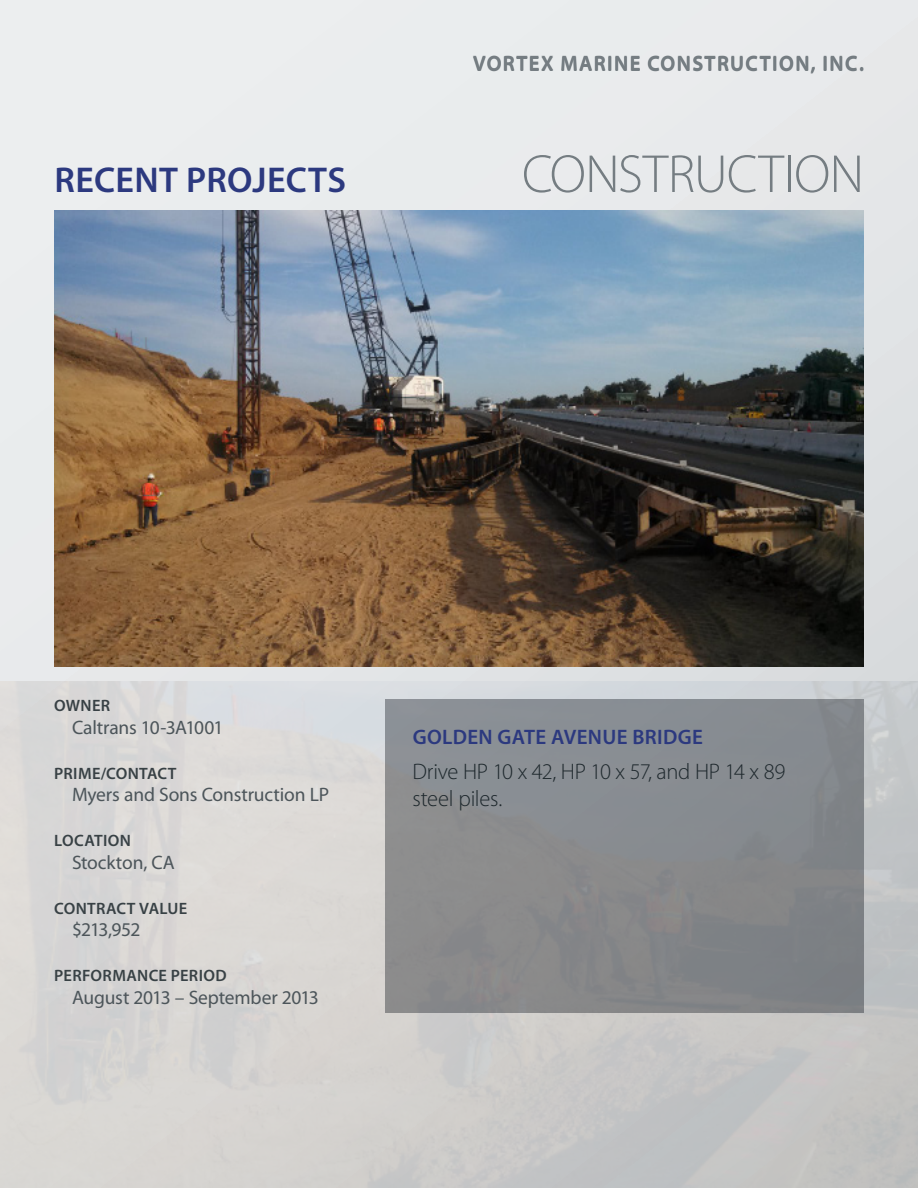
<style>
.page{position:relative;width:918px;height:1188px;background:#fff}
.page>*{position:absolute;margin:0;border:0;box-sizing:border-box;transform-origin:0 0}
.t1{font:300 54px "Myriad Pro";letter-spacing:-.015em;color:#757d82}
.t2{font:600 36px "Myriad Pro";letter-spacing:.005em;color:#2c397f}
.t3{font:300 22.5px/27px "Myriad Pro";letter-spacing:-.015em;color:#1e282d}
.t4{font:600 21px "Myriad Pro";letter-spacing:.065em;color:#757d82}
.t5{font:600 21px "Myriad Pro";letter-spacing:.015em;color:#2c397f}
.t6{font:19.5px "Myriad Pro";letter-spacing:-.01em;color:#4c555a}
.t7{font:600 16.5px "Myriad Pro";letter-spacing:.02em;color:#384145}
</style>
<div class="page">
<div style="left:0;top:0;width:918px;height:1188px;background:linear-gradient(to right,#ebedee,#e3e5e7)"></div>
<img style="left:0;top:681px;width:918px;height:507px">
<div style="left:385px;top:699px;width:479px;height:314px;background:#888a8c"></div>
<img style="left:54px;top:211px;width:810px;height:455px">
<h2 class="t2" style="left:54px;top:157px;width:82px">RECENT</h2>
<h2 class="t2" style="left:186px;top:157px;width:162px">PROJECTS</h2>
<p class="t4" style="left:473px;top:51px;width:392px">VORTEX MARINE CONSTRUCTION, INC.</p>
<h1 class="t1" style="left:522px;top:142px;width:344px">CONSTRUCTION</h1>
<p class="t7" style="left:54px;top:695px;width:58px">OWNER</p>
<p class="t6" style="left:72px;top:715px;width:153px">Caltrans 10-3A1001</p>
<p class="t7" style="left:54px;top:763px;width:124px">PRIME/CONTACT</p>
<p class="t6" style="left:72px;top:783px;width:259px">Myers and Sons Construction LP</p>
<p class="t7" style="left:54px;top:830px;width:78px">LOCATION</p>
<p class="t6" style="left:72px;top:850px;width:104px">Stockton, CA</p>
<p class="t7" style="left:54px;top:898px;width:135px">CONTRACT VALUE</p>
<p class="t6" style="left:72px;top:918px;width:70px">$213,952</p>
<p class="t7" style="left:54px;top:965px;width:174px">PERFORMANCE PERIOD</p>
<p class="t6" style="left:72px;top:985px;width:248px">August 2013 – September 2013</p>
<p class="t5" style="left:413px;top:724px;width:292px">GOLDEN GATE AVENUE BRIDGE</p>
<p class="t3" style="left:412px;top:758px;width:374px">Drive HP 10 x 42, HP 10 x 57, and HP 14 x 89 steel piles.</p>
</div>
